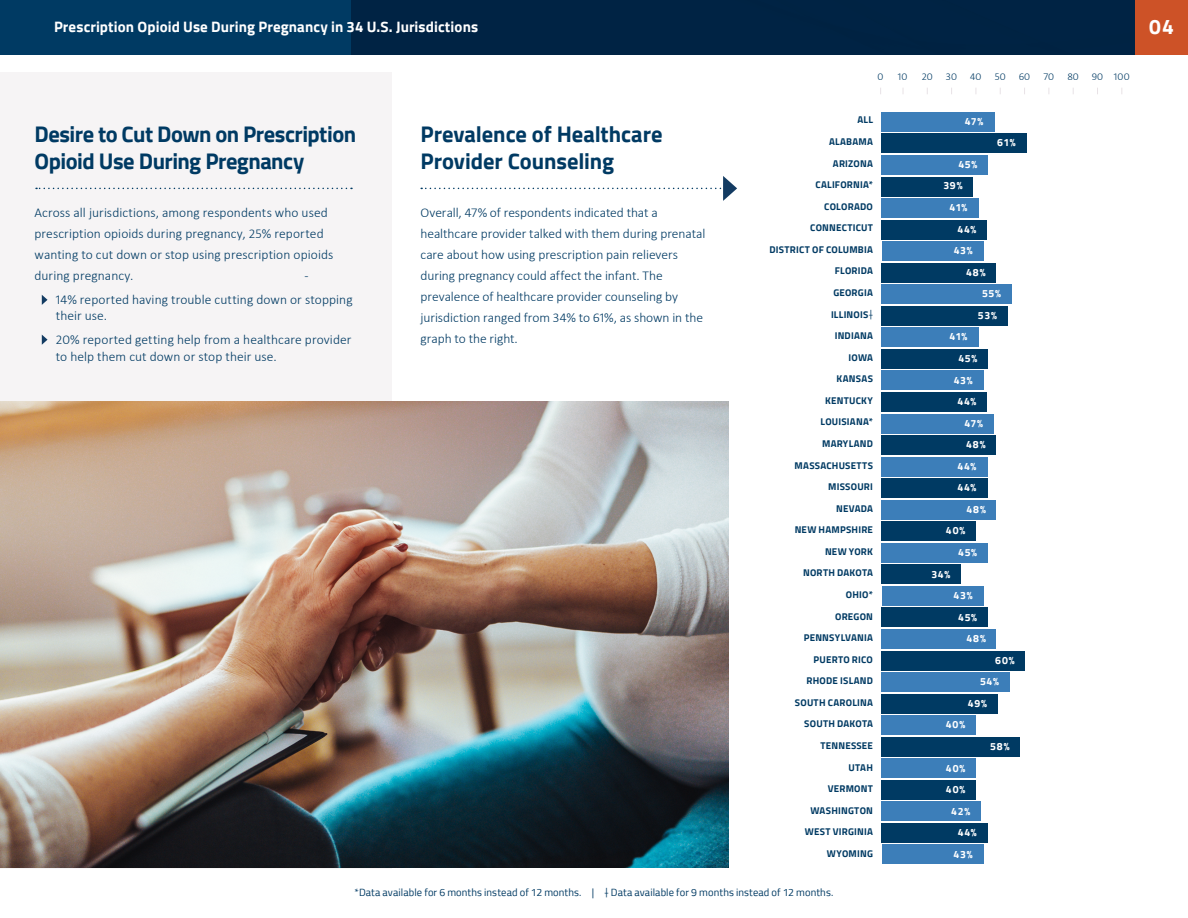
<style>
.page{position:relative;width:1188px;height:918px;background:#fff}
.page>*{position:absolute;margin:0;border:0;box-sizing:border-box;transform-origin:0 0}
.t1{font:700 22.5px/27px "Sunflower";letter-spacing:-.02em;color:#003a63}
.t2{font:700 21px "Sunflower";color:#fff}
.t3{font:700 15px "Sunflower";letter-spacing:.005em;color:#fff}
.t4{font:300 13.5px/21px "Calibri";color:#003a63}
.KO{font:700 10.5px "Sunflower";letter-spacing:.065em;color:#fff}
.t5{font:300 10.5px "Sunflower";letter-spacing:.01em;color:#003a63}
.t6{font:300 10.5px "Calibri";color:#003a63}
.t7{font:700 9.75px "Sunflower";letter-spacing:.02em;color:#003a63}
.s1{font-family:"Raleway";font-weight:400;font-size:10.5px}
.s2{font-family:"Raleway";font-weight:400}
</style>
<div class="page">
<div style="left:0;top:72px;width:392px;height:797px;background:#f6f4f5"></div>
<svg style="left:421px;top:176px;width:316px;height:25px"></svg>
<div style="left:882px;top:112px;width:113px;height:19px;background:#3c7eb9"></div>
<div style="left:882px;top:134px;width:145px;height:19px;background:#003a63"></div>
<div style="left:882px;top:155px;width:106px;height:20px;background:#3c7eb9"></div>
<div style="left:882px;top:177px;width:91px;height:19px;background:#003a63"></div>
<div style="left:882px;top:198px;width:97px;height:20px;background:#3c7eb9"></div>
<div style="left:882px;top:220px;width:105px;height:19px;background:#003a63"></div>
<div style="left:882px;top:242px;width:102px;height:19px;background:#3c7eb9"></div>
<div style="left:882px;top:263px;width:114px;height:19px;background:#003a63"></div>
<div style="left:882px;top:285px;width:130px;height:19px;background:#3c7eb9"></div>
<div style="left:882px;top:306px;width:126px;height:19px;background:#003a63"></div>
<div style="left:882px;top:328px;width:97px;height:19px;background:#3c7eb9"></div>
<div style="left:882px;top:349px;width:106px;height:19px;background:#003a63"></div>
<div style="left:882px;top:371px;width:102px;height:19px;background:#3c7eb9"></div>
<div style="left:882px;top:392px;width:105px;height:20px;background:#003a63"></div>
<div style="left:882px;top:414px;width:112px;height:19px;background:#3c7eb9"></div>
<div style="left:882px;top:435px;width:114px;height:20px;background:#003a63"></div>
<div style="left:882px;top:457px;width:106px;height:19px;background:#3c7eb9"></div>
<div style="left:882px;top:479px;width:106px;height:19px;background:#003a63"></div>
<div style="left:882px;top:500px;width:114px;height:19px;background:#3c7eb9"></div>
<div style="left:882px;top:522px;width:94px;height:19px;background:#003a63"></div>
<div style="left:882px;top:543px;width:106px;height:19px;background:#3c7eb9"></div>
<div style="left:882px;top:565px;width:79px;height:19px;background:#003a63"></div>
<div style="left:882px;top:586px;width:102px;height:19px;background:#3c7eb9"></div>
<div style="left:882px;top:608px;width:106px;height:19px;background:#003a63"></div>
<div style="left:882px;top:629px;width:114px;height:20px;background:#3c7eb9"></div>
<div style="left:882px;top:651px;width:143px;height:19px;background:#003a63"></div>
<div style="left:882px;top:672px;width:128px;height:20px;background:#3c7eb9"></div>
<div style="left:882px;top:694px;width:116px;height:19px;background:#003a63"></div>
<div style="left:882px;top:716px;width:94px;height:19px;background:#3c7eb9"></div>
<div style="left:882px;top:737px;width:138px;height:19px;background:#003a63"></div>
<div style="left:882px;top:759px;width:94px;height:19px;background:#3c7eb9"></div>
<div style="left:882px;top:780px;width:94px;height:19px;background:#003a63"></div>
<div style="left:882px;top:802px;width:99px;height:19px;background:#3c7eb9"></div>
<div style="left:882px;top:823px;width:106px;height:19px;background:#003a63"></div>
<div style="left:882px;top:845px;width:102px;height:19px;background:#3c7eb9"></div>
<div style="left:0;top:0;width:1135px;height:54px;background:#003a63"></div>
<div style="left:351px;top:0;width:784px;height:54px;background:#002344"></div>
<img style="left:0;top:402px;width:729px;height:466px">
<svg style="left:36px;top:188px;width:316px;height:1px"></svg>
<div style="left:1135px;top:0;width:53px;height:54px;background:#cd5227"></div>
<svg style="left:42px;top:295px;width:6px;height:10px"></svg>
<svg style="left:42px;top:335px;width:6px;height:10px"></svg>
<p class="t3" style="left:54px;top:20px;width:426px">Prescription Opioid Use During Pregnancy in 34 U.S. Jurisdictions</p>
<p class="t1" style="left:34px;top:122px;width:323px">Desire to Cut Down on Prescription<br>Opioid Use During Pregnancy</p>
<p class="t4" style="left:34px;top:202px;width:300px">Across all jurisdictions, among respondents who used prescription opioids during pregnancy, 25% reported wanting to cut down or stop using prescription opioids during pregnancy.</p>
<p class="t4" style="left:56px;top:263px;width:298px;line-height:24px;text-indent:249px">-<br>14% reported having trouble cutting down or stopping</p>
<p class="t4" style="left:56px;top:304px;width:297px;line-height:24px">their use.<br>20% reported getting help from a healthcare provider</p>
<p class="t4" style="left:56px;top:346px;width:222px">to help them cut down or stop their use.</p>
<p class="t1" style="left:421px;top:122px;width:244px">Prevalence of Healthcare<br>Provider Counseling</p>
<p class="t4" style="left:421px;top:202px;width:286px">Overall, 47% of respondents indicated that a healthcare provider talked with them during prenatal care about how using prescription pain relievers during pregnancy could affect the infant. The prevalence of healthcare provider counseling by jurisdiction ranged from 34% to 61%, as shown in the graph to the right.</p>
<p class="t6" style="left:877px;top:70px;width:7px">0</p>
<p class="t6" style="left:898px;top:70px;width:11px">10</p>
<p class="t6" style="left:922px;top:70px;width:13px">20</p>
<p class="t6" style="left:946px;top:70px;width:13px">30</p>
<p class="t6" style="left:970px;top:70px;width:13px">40</p>
<p class="t6" style="left:995px;top:70px;width:12px">50</p>
<p class="t6" style="left:1019px;top:70px;width:13px">60</p>
<p class="t6" style="left:1044px;top:70px;width:12px">70</p>
<p class="t6" style="left:1068px;top:70px;width:13px">80</p>
<p class="t6" style="left:1092px;top:70px;width:13px">90</p>
<p class="t6" style="left:1114px;top:70px;width:17px">100</p>
<p class="t7" style="left:857px;top:116px;width:17px">ALL</p>
<p class="t7" style="left:829px;top:137px;width:45px">ALABAMA</p>
<p class="t7" style="left:833px;top:159px;width:42px">ARIZONA</p>
<p class="t7" style="left:815px;top:180px;width:59px">CALIFORNIA*</p>
<p class="t7" style="left:824px;top:202px;width:50px">COLORADO</p>
<p class="t7" style="left:810px;top:223px;width:64px">CONNECTICUT</p>
<p class="t7" style="left:770px;top:245px;width:105px">DISTRICT OF COLUMBIA</p>
<p class="t7" style="left:835px;top:267px;width:40px">FLORIDA</p>
<p class="t7" style="left:833px;top:288px;width:41px">GEORGIA</p>
<p class="t7" style="left:831px;top:310px;width:43px">ILLINOIS<span class="s1">†</span></p>
<p class="t7" style="left:835px;top:331px;width:40px">INDIANA</p>
<p class="t7" style="left:849px;top:353px;width:26px">IOWA</p>
<p class="t7" style="left:837px;top:374px;width:38px">KANSAS</p>
<p class="t7" style="left:825px;top:396px;width:49px">KENTUCKY</p>
<p class="t7" style="left:820px;top:418px;width:54px">LOUISIANA*</p>
<p class="t7" style="left:822px;top:439px;width:52px">MARYLAND</p>
<p class="t7" style="left:795px;top:461px;width:80px">MASSACHUSETTS</p>
<p class="t7" style="left:828px;top:482px;width:46px">MISSOURI</p>
<p class="t7" style="left:836px;top:504px;width:38px">NEVADA</p>
<p class="t7" style="left:795px;top:525px;width:80px">NEW HAMPSHIRE</p>
<p class="t7" style="left:825px;top:547px;width:49px">NEW YORK</p>
<p class="t7" style="left:803px;top:569px;width:71px">NORTH DAKOTA</p>
<p class="t7" style="left:846px;top:590px;width:29px">OHIO*</p>
<p class="t7" style="left:835px;top:612px;width:39px">OREGON</p>
<p class="t7" style="left:804px;top:633px;width:71px">PENNSYLVANIA</p>
<p class="t7" style="left:814px;top:655px;width:61px">PUERTO RICO</p>
<p class="t7" style="left:807px;top:676px;width:68px">RHODE ISLAND</p>
<p class="t7" style="left:795px;top:698px;width:80px">SOUTH CAROLINA</p>
<p class="t7" style="left:804px;top:719px;width:70px">SOUTH DAKOTA</p>
<p class="t7" style="left:821px;top:741px;width:54px">TENNESSEE</p>
<p class="t7" style="left:849px;top:763px;width:26px">UTAH</p>
<p class="t7" style="left:828px;top:784px;width:47px">VERMONT</p>
<p class="t7" style="left:811px;top:806px;width:64px">WASHINGTON</p>
<p class="t7" style="left:805px;top:827px;width:70px">WEST VIRGINIA</p>
<p class="t7" style="left:827px;top:849px;width:48px">WYOMING</p>
<p class="KO" style="left:965px;top:116px;width:20px">47%</p>
<p class="KO" style="left:997px;top:138px;width:20px">61%</p>
<p class="KO" style="left:958px;top:159px;width:21px">45%</p>
<p class="KO" style="left:943px;top:181px;width:21px">39%</p>
<p class="KO" style="left:957px;top:224px;width:20px">44%</p>
<p class="KO" style="left:949px;top:203px;width:20px">41%</p>
<p class="KO" style="left:954px;top:246px;width:21px">43%</p>
<p class="KO" style="left:966px;top:267px;width:21px">48%</p>
<p class="KO" style="left:982px;top:289px;width:21px">55%</p>
<p class="KO" style="left:978px;top:310px;width:20px">53%</p>
<p class="KO" style="left:949px;top:332px;width:20px">41%</p>
<p class="KO" style="left:958px;top:353px;width:21px">45%</p>
<p class="KO" style="left:954px;top:375px;width:21px">43%</p>
<p class="KO" style="left:965px;top:418px;width:20px">47%</p>
<p class="KO" style="left:957px;top:397px;width:20px">44%</p>
<p class="KO" style="left:966px;top:440px;width:21px">48%</p>
<p class="KO" style="left:957px;top:461px;width:20px">44%</p>
<p class="KO" style="left:957px;top:483px;width:20px">44%</p>
<p class="KO" style="left:967px;top:504px;width:21px">48%</p>
<p class="KO" style="left:946px;top:526px;width:21px">40%</p>
<p class="KO" style="left:931px;top:569px;width:20px">34%</p>
<p class="KO" style="left:958px;top:547px;width:21px">45%</p>
<p class="KO" style="left:954px;top:591px;width:21px">43%</p>
<p class="KO" style="left:958px;top:612px;width:21px">45%</p>
<p class="KO" style="left:967px;top:634px;width:21px">48%</p>
<p class="KO" style="left:980px;top:677px;width:20px">54%</p>
<p class="KO" style="left:968px;top:698px;width:21px">49%</p>
<p class="KO" style="left:995px;top:655px;width:21px">60%</p>
<p class="KO" style="left:946px;top:720px;width:21px">40%</p>
<p class="KO" style="left:946px;top:763px;width:21px">40%</p>
<p class="KO" style="left:946px;top:785px;width:21px">40%</p>
<p class="KO" style="left:951px;top:806px;width:21px">42%</p>
<p class="KO" style="left:954px;top:849px;width:21px">43%</p>
<p class="KO" style="left:958px;top:828px;width:20px">44%</p>
<p class="KO" style="left:990px;top:741px;width:21px">58%</p>
<p class="t5" style="left:355px;top:887px;width:480px">*Data available for 6 months instead of 12 months. | <span class="s2">†</span> Data available for 9 months instead of 12 months.</p>
<p class="t2" style="left:1149px;top:17px;width:26px">04</p>
</div>
